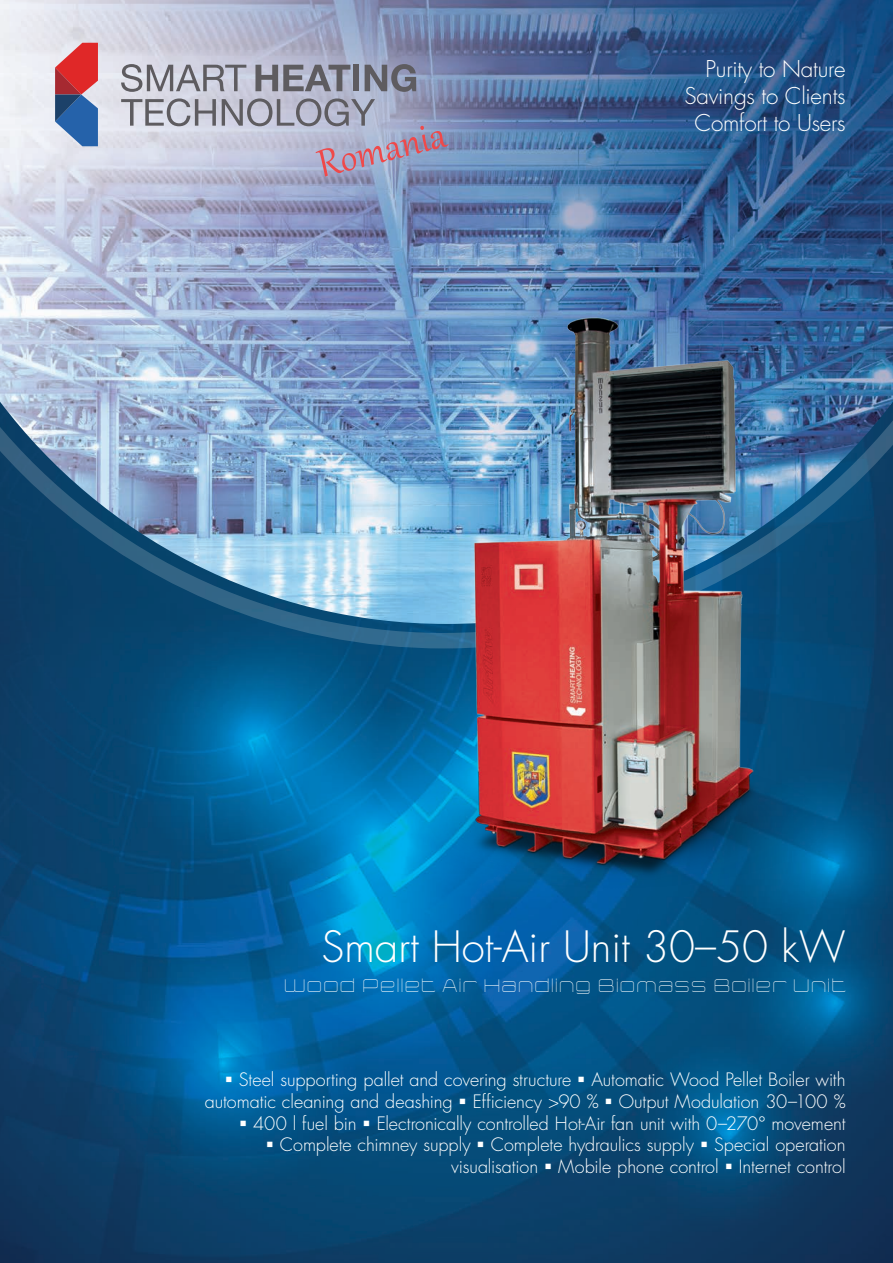
<style>
.page{position:relative;width:893px;height:1263px;background:#fff}
.page>*{position:absolute;margin:0;border:0;box-sizing:border-box;transform-origin:0 0}
.t1{font:47.25px "Gabriola";color:#ef494a}
.t2{font:42px "Futura CE Light";color:#fff}
.t3{font:22.5px "Futura CE Light";letter-spacing:-.01em;color:#fff}
.t4{font:18px/21.6px "Futura CE Light";letter-spacing:-.005em;color:#fff;text-align:right}
.t5{font:300 17.55px "Yumi";color:#fff}
</style>
<div class="page">
<img style="left:0;top:648px;width:893px;height:615px">
<svg style="left:0;top:624px;width:893px;height:24px;background:#0b4871"></svg>
<img style="left:0;top:0;width:893px;height:624px">
<img style="left:367px;top:253px;width:469px;height:703px">
<svg style="left:121px;top:64px;width:125px;height:28px;background:#adaeb8"></svg>
<svg style="left:121px;top:98px;width:95px;height:28px;background:#b3b4bd"></svg>
<svg style="left:222px;top:98px;width:153px;height:28px;background:#a2a3b2"></svg>
<svg style="left:255px;top:65px;width:95px;height:26px;background:#8c8c99"></svg>
<div style="left:353px;top:65px;width:6px;height:26px;background:#5e5c60"></div>
<svg style="left:365px;top:64px;width:51px;height:28px"></svg>
<svg style="left:55px;top:43px;width:43px;height:103px;background:#916480"></svg>
<p class="t1" style="left:311px;top:135px;width:132px;rotate:-14deg">Romania</p>
<p class="t3" style="left:706px;top:56px;width:142px">Purity to Nature</p>
<p class="t3" style="left:684px;top:83px;width:163px">Savings to Clients</p>
<p class="t3" style="left:695px;top:110px;width:152px">Comfort to Users</p>
<p class="t2" style="left:322px;top:923px;width:525px">Smart Hot-Air Unit 30–50 kW</p>
<p class="t5" style="left:283px;top:975px;width:564px">Wood Pellet Air Handling Biomass Boiler Unit</p>
<p class="t4" style="left:205px;top:1070px;width:642px">▪ Steel supporting pallet and covering structure ▪ Automatic Wood Pellet Boiler with automatic cleaning and deashing ▪ Efficiency &gt;90 % ▪ Output Modulation 30–100 %</p>
<p class="t4" style="left:239px;top:1113px;width:608px">▪ 400 l fuel bin ▪ Electronically controlled Hot-Air fan unit with 0–270° movement</p>
<p class="t4" style="left:266px;top:1135px;width:581px">▪ Complete chimney supply ▪ Complete hydraulics supply ▪ Special operation</p>
<p class="t4" style="left:451px;top:1156px;width:396px">visualisation ▪ Mobile phone control ▪ Internet control</p>
</div>
